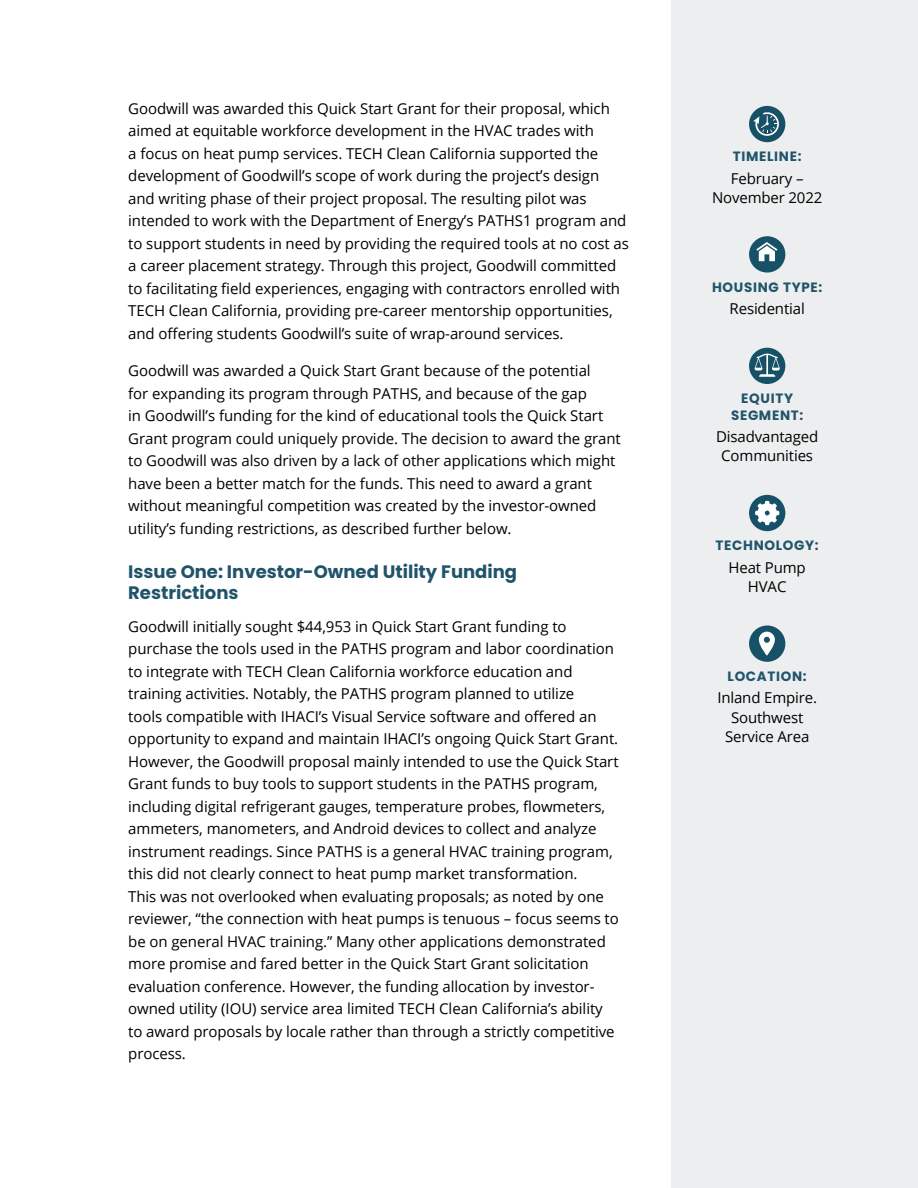
<style>
.page{position:relative;width:918px;height:1188px;background:#fff}
.page>*{position:absolute;margin:0;border:0;box-sizing:border-box;transform-origin:0 0}
.t1{font:700 18px/21px "Poppins";color:#20546b}
.t2{font:15px/22.5px "Open Sans";letter-spacing:-.005em;color:#000;text-align:center}
.t3{font:700 13.5px/16.5px "Poppins";letter-spacing:.05em;color:#20546b;text-align:center}
</style>
<div class="page">
<div style="left:672px;top:0;width:246px;height:1188px;background:#edeeef"></div>
<div style="left:749px;top:106px;width:36px;height:36px;background:#175167;border-radius:50%"></div>
<svg style="left:753px;top:112px;width:26px;height:25px"></svg>
<div style="left:749px;top:236px;width:36px;height:37px;background:#175167;border-radius:50%"></div>
<svg style="left:756px;top:242px;width:21px;height:19px"></svg>
<div style="left:749px;top:348px;width:36px;height:36px;background:#175167;border-radius:50%"></div>
<svg style="left:755px;top:354px;width:25px;height:23px"></svg>
<div style="left:749px;top:495px;width:36px;height:36px;background:#175167;border-radius:50%"></div>
<svg style="left:755px;top:501px;width:24px;height:24px"></svg>
<div style="left:749px;top:626px;width:36px;height:36px;background:#175167;border-radius:50%"></div>
<svg style="left:759px;top:632px;width:16px;height:24px"></svg>
<p class="t2" style="left:128px;top:97px;width:502px;text-align:left">Goodwill was awarded this Quick Start Grant for their proposal, which aimed at equitable workforce development in the HVAC trades with<br>a focus on heat pump services. TECH Clean California supported the development of Goodwill’s scope of work during the project’s design and writing phase of their project proposal. The resulting pilot was intended to work with the Department of Energy’s PATHS1 program and to support students in need by providing the required tools at no cost as a career placement strategy. Through this project, Goodwill committed to facilitating field experiences, engaging with contractors enrolled with TECH Clean California, providing pre-career mentorship opportunities, and offering students Goodwill’s suite of wrap-around services.</p>
<p class="t2" style="left:128px;top:359px;width:494px;text-align:left">Goodwill was awarded a Quick Start Grant because of the potential<br>for expanding its program through PATHS, and because of the gap<br>in Goodwill’s funding for the kind of educational tools the Quick Start Grant program could uniquely provide. The decision to award the grant to Goodwill was also driven by a lack of other applications which might have been a better match for the funds. This need to award a grant without meaningful competition was created by the investor-owned utility’s funding restrictions, as described further below.</p>
<p class="t1" style="left:128px;top:561px;width:390px">Issue One: Investor-Owned Utility Funding<br>Restrictions</p>
<p class="t2" style="left:128px;top:614px;width:492px;text-align:left">Goodwill initially sought $44,953 in Quick Start Grant funding to purchase the tools used in the PATHS program and labor coordination to integrate with TECH Clean California workforce education and training activities. Notably, the PATHS program planned to utilize<br>tools compatible with IHACI’s Visual Service software and offered an opportunity to expand and maintain IHACI’s ongoing Quick Start Grant.<br>However, the Goodwill proposal mainly intended to use the Quick Start Grant funds to buy tools to support students in the PATHS program, including digital refrigerant gauges, temperature probes, flowmeters, ammeters, manometers, and Android devices to collect and analyze instrument readings. Since PATHS is a general HVAC training program, this did not clearly connect to heat pump market transformation.<br>This was not overlooked when evaluating proposals; as noted by one reviewer, “the connection with heat pumps is tenuous – focus seems to be on general HVAC training.” Many other applications demonstrated more promise and fared better in the Quick Start Grant solicitation evaluation conference. However, the funding allocation by investor&shy;owned utility (IOU) service area limited TECH Clean California’s ability to award proposals by locale rather than through a strictly competitive process.</p>
<p class="t3" style="left:733px;top:149px;width:70px">TIMELINE:</p>
<p class="t2" style="left:712px;top:168px;width:112px;line-height:19.5px">February –<br>November 2022</p>
<p class="t3" style="left:712px;top:279px;width:112px">HOUSING TYPE:</p>
<p class="t2" style="left:730px;top:297px;width:77px">Residential</p>
<p class="t3" style="left:731px;top:390px;width:74px">EQUITY<br>SEGMENT:</p>
<p class="t2" style="left:716px;top:426px;width:104px;line-height:19.5px">Disadvantaged<br>Communities</p>
<p class="t3" style="left:716px;top:537px;width:105px">TECHNOLOGY:</p>
<p class="t2" style="left:729px;top:557px;width:79px;line-height:19.5px">Heat Pump<br>HVAC</p>
<p class="t3" style="left:728px;top:668px;width:81px">LOCATION:</p>
<p class="t2" style="left:717px;top:688px;width:101px;line-height:19.5px">Inland Empire.<br>Southwest<br>Service Area</p>
</div>
